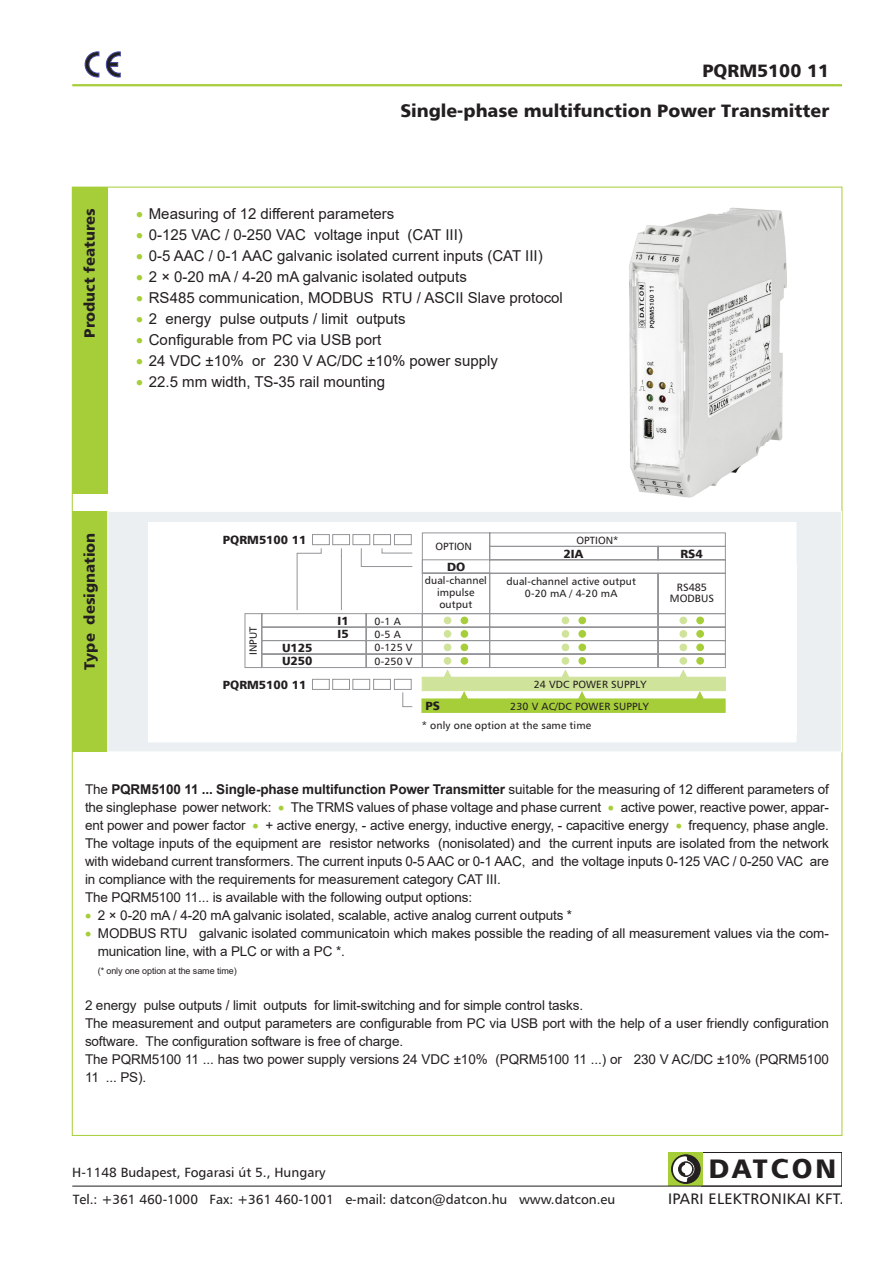
<style>
.page{position:relative;width:893px;height:1263px;background:#fff}
.page>*{position:absolute;margin:0;border:0;box-sizing:border-box;transform-origin:0 0}
.t1{font:26.85px "Humanist 777 Blk HUN Normal";letter-spacing:.105em;color:#231f20}
.Szöveg_törzs{font:18px "Humanist 777 Blk HUN Normal";color:#231f20}
.t2{font:15.3px "Humanist 777 HUN Normal";letter-spacing:.025em;color:#231f20}
.Szöveg_felsorolás{font:15px "Arial";color:#231f20}
.Szöveg_törzs-2{font:15px "Humanist 777 Blk HUN Normal";color:#231f20}
.Szöveg_törzs-3{font:13.5px/18px "Arial";letter-spacing:-.01em;color:#231f20}
.t3{font:13.5px/26.4px "Humanist 777 HUN Normal";color:#231f20}
.t4{font:11.85px/13.5px "Humanist 777 Blk HUN Normal";color:#231f20}
.t5{font:10.65px/10.6px "Humanist 777 HUN Normal";color:#231f20;text-align:center}
.Szöveg_táblázat{font:10.5px/12px "Humanist 777 HUN Normal";letter-spacing:.01em;color:#231f20;text-align:center}
.Szöveg_törzs-4{font:9px "Arial";letter-spacing:-.01em;color:#231f20}
.s1{color:#a6ce39}
.s2{font-weight:700}
</style>
<div class="page">
<hr style="left:72px;top:84px;width:770px;height:2px;background:#a6ce39">
<div style="left:72px;top:187px;width:36px;height:306px;background:#a6ce39"></div>
<div style="left:701px;top:1152px;width:141px;height:34px;border:1px solid #231f20"></div>
<svg style="left:666px;top:1152px;width:37px;height:34px"></svg>
<hr style="left:72px;top:1186px;width:770px;height:1px;background:#231f20">
<div style="left:72px;top:512px;width:36px;height:240px;background:#a6ce39"></div>
<div style="left:108px;top:512px;width:733px;height:240px;background:#ebeff1"></div>
<div style="left:108px;top:512px;width:733px;height:240px;border:1px solid #fff"></div>
<div style="left:149px;top:523px;width:647px;height:219px;background:#fff"></div>
<svg style="left:245px;top:532px;width:481px;height:181px"></svg>
<svg style="left:106px;top:52px;width:14px;height:25px"></svg>
<svg style="left:85px;top:52px;width:14px;height:25px"></svg>
<img style="left:629px;top:207px;width:158px;height:291px">
<p class="Szöveg_törzs" style="left:702px;top:59px;width:128px">PQRM5100 11</p>
<p class="Szöveg_törzs-2" style="left:80px;top:338px;width:131px;rotate:-90deg">Product features</p>
<p class="Szöveg_törzs" style="left:400px;top:99px;width:430px">Single-phase multifunction Power Transmitter</p>
<p class="Szöveg_felsorolás" style="left:136px;top:203px;width:260px"><span class="s1">•</span> Measuring of 12 different parameters</p>
<p class="Szöveg_felsorolás" style="left:136px;top:224px;width:328px"><span class="s1">•</span> 0-125 VAC / 0-250 VAC voltage input (CAT III)</p>
<p class="Szöveg_felsorolás" style="left:136px;top:245px;width:408px"><span class="s1">•</span> 0-5 AAC / 0-1 AAC galvanic isolated current inputs (CAT III)</p>
<p class="Szöveg_felsorolás" style="left:136px;top:266px;width:332px"><span class="s1">•</span> 2 × 0-20 mA / 4-20 mA galvanic isolated outputs</p>
<p class="Szöveg_felsorolás" style="left:136px;top:287px;width:428px"><span class="s1">•</span> RS485 communication, MODBUS RTU / ASCII Slave protocol</p>
<p class="Szöveg_felsorolás" style="left:136px;top:308px;width:271px"><span class="s1">•</span> 2 energy pulse outputs / limit outputs</p>
<p class="Szöveg_felsorolás" style="left:136px;top:329px;width:247px"><span class="s1">•</span> Configurable from PC via USB port</p>
<p class="Szöveg_felsorolás" style="left:136px;top:350px;width:363px"><span class="s1">•</span> 24 VDC ±10% or 230 V AC/DC ±10% power supply</p>
<p class="Szöveg_felsorolás" style="left:136px;top:371px;width:251px"><span class="s1">•</span> 22.5 mm width, TS-35 rail mounting</p>
<p class="Szöveg_törzs-2" style="left:80px;top:670px;width:139px;rotate:-90deg">Type designation</p>
<p class="t4" style="left:223px;top:533px;width:85px">PQRM5100 11</p>
<p class="Szöveg_táblázat" style="left:247px;top:655px;width:30px;rotate:-90deg">INPUT</p>
<p class="t4" style="left:282px;top:641px;width:32px">U125<br>U250</p>
<p class="t4" style="left:223px;top:678px;width:85px">PQRM5100 11</p>
<p class="t4" style="left:338px;top:614px;width:13px">I1<br>I5</p>
<p class="Szöveg_táblázat" style="left:375px;top:615px;width:27px">0-1 A</p>
<p class="Szöveg_táblázat" style="left:375px;top:628px;width:27px">0-5 A</p>
<p class="Szöveg_táblázat" style="left:375px;top:641px;width:39px">0-125 V</p>
<p class="Szöveg_táblázat" style="left:375px;top:655px;width:39px">0-250 V</p>
<p class="Szöveg_táblázat" style="left:435px;top:540px;width:38px">OPTION</p>
<p class="t4" style="left:447px;top:560px;width:20px">DO</p>
<p class="Szöveg_táblázat" style="left:577px;top:534px;width:43px">OPTION*</p>
<p class="t4" style="left:564px;top:546px;width:21px">2IA</p>
<p class="t4" style="left:680px;top:546px;width:24px">RS4</p>
<p class="Szöveg_táblázat" style="left:425px;top:574px;width:64px">dual-channel impulse output</p>
<p class="Szöveg_táblázat" style="left:506px;top:575px;width:131px">dual-channel active output</p>
<p class="Szöveg_táblázat" style="left:525px;top:587px;width:94px">0-20 mA / 4-20 mA</p>
<p class="t5" style="left:670px;top:582px;width:46px">RS485<br>MODBUS</p>
<p class="Szöveg_táblázat" style="left:534px;top:678px;width:114px">24 VDC POWER SUPPLY</p>
<p class="Szöveg_táblázat" style="left:510px;top:700px;width:140px">230 V AC/DC POWER SUPPLY</p>
<p class="Szöveg_táblázat" style="left:422px;top:719px;width:171px">* only one option at the same time</p>
<p class="t4" style="left:425px;top:699px;width:16px">PS</p>
<p class="Szöveg_törzs-3" style="left:85px;top:780px;width:745px;text-align:justify">The <span class="s2">PQRM5100 11 ... Single-phase multifunction Power Transmitter</span> suitable for the measuring of 12 different parameters of the singlephase power network: <span class="s1">•</span> The TRMS values of phase voltage and phase current <span class="s1">•</span> active power, reactive power, appar&shy;ent power and power factor <span class="s1">•</span> + active energy, - active energy, inductive energy, - capacitive energy <span class="s1">•</span> frequency, phase angle.</p>
<p class="Szöveg_törzs-3" style="left:85px;top:834px;width:745px;text-align:justify">The voltage inputs of the equipment are resistor networks (nonisolated) and the current inputs are isolated from the network with wideband current transformers. The current inputs 0-5 AAC or 0-1 AAC, and the voltage inputs 0-125 VAC / 0-250 VAC are in compliance with the requirements for measurement category CAT III.</p>
<p class="Szöveg_törzs-3" style="left:85px;top:888px;width:389px">The PQRM5100 11... is available with the following output options:</p>
<p class="Szöveg_törzs-3" style="left:85px;top:906px;width:489px"><span class="s1">•</span> 2 × 0-20 mA / 4-20 mA galvanic isolated, scalable, active analog current outputs *</p>
<p class="Szöveg_törzs-3" style="left:98px;top:924px;width:733px;text-indent:-13px"><span class="s1">•</span> MODBUS RTU galvanic isolated communicatoin which makes possible the reading of all measurement values via the com&shy;munication line, with a PLC or with a PC *.</p>
<p class="Szöveg_törzs-4" style="left:98px;top:964px;width:140px">(* only one option at the same time)</p>
<p class="Szöveg_törzs-3" style="left:85px;top:996px;width:500px">2 energy pulse outputs / limit outputs for limit-switching and for simple control tasks.</p>
<p class="Szöveg_törzs-3" style="left:85px;top:1014px;width:745px">The measurement and output parameters are configurable from PC via USB port with the help of a user friendly configuration software. The configuration software is free of charge.</p>
<p class="Szöveg_törzs-3" style="left:85px;top:1050px;width:745px">The PQRM5100 11 ... has two power supply versions 24 VDC ±10% (PQRM5100 11 ...) or 230 V AC/DC ±10% (PQRM5100<br>11 ... PS).</p>
<p class="t3" style="left:72px;top:1159px;width:545px">H-1148 Budapest, Fogarasi út 5., Hungary<br>Tel.: +361 460-1000 Fax: +361 460-1001 e-mail: datcon@datcon.hu www.datcon.eu</p>
<p class="t1" style="left:709px;top:1152px;width:129px">DATCON</p>
<p class="t2" style="left:668px;top:1189px;width:177px">IPARI ELEKTRONIKAI KFT.</p>
</div>
